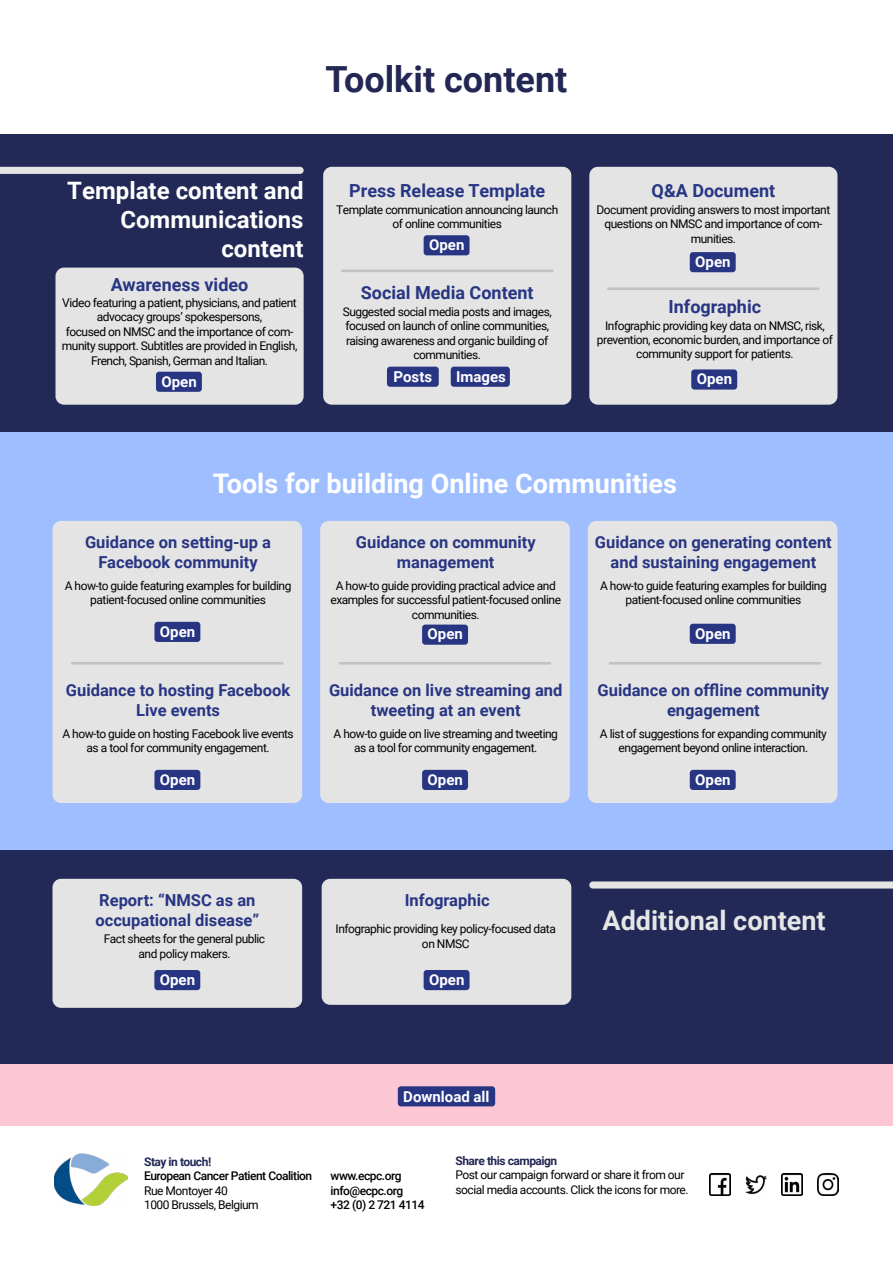
<style>
.page{position:relative;width:893px;height:1263px;background:#fff}
.page>*{position:absolute;margin:0;border:0;box-sizing:border-box;transform-origin:0 0}
.t1{font:700 36px "Roboto";color:#232754}
.t2{font:700 27px "Roboto";color:#fff}
.t3{font:700 27px "Roboto";color:#e6e6e6}
.t4{font:700 24px/28.8px "Roboto";color:#fff;text-align:right}
.t5{font:700 18px "Roboto";color:#283583}
.t6{font:700 16.5px/19.8px "Roboto";color:#283583;text-align:center}
.t7{font:700 15px "Roboto";color:#fff}
.t8{font:12px/14.4px "Roboto";letter-spacing:-.04em;color:#000;text-align:center}
.t9{font:500 12px/14.4px "Roboto";letter-spacing:-.04em;color:#000}
.t10{font:12px/14.4px "Roboto";letter-spacing:-.04em;color:#010202;text-align:center}
.t11{font:700 12px "Roboto";letter-spacing:-.04em;color:#232754}
.t12{font:700 12px "Roboto";letter-spacing:-.04em;color:#222956}
</style>
<div class="page">
<div style="left:0;top:1063px;width:893px;height:62px;background:#fcc6d4"></div>
<div style="left:0;top:432px;width:893px;height:418px;background:#9fbeff"></div>
<div style="left:0;top:134px;width:893px;height:298px;background:#222956"></div>
<div style="left:56px;top:268px;width:248px;height:137px;background:#e4e4e4;border-radius:9px"></div>
<div style="left:156px;top:372px;width:46px;height:20px;background:#283583;border-radius:3px"></div>
<div style="left:323px;top:167px;width:248px;height:238px;background:#e4e4e4;border-radius:9px"></div>
<div style="left:424px;top:235px;width:46px;height:20px;background:#283583;border-radius:3px"></div>
<div style="left:589px;top:167px;width:248px;height:238px;background:#e4e4e4;border-radius:9px"></div>
<div style="left:690px;top:252px;width:46px;height:20px;background:#283583;border-radius:3px"></div>
<div style="left:387px;top:367px;width:52px;height:20px;background:#283583;border-radius:3px"></div>
<div style="left:451px;top:367px;width:59px;height:20px;background:#283583;border-radius:3px"></div>
<div style="left:691px;top:369px;width:46px;height:21px;background:#283583;border-radius:3px"></div>
<div style="left:0;top:850px;width:893px;height:214px;background:#222956"></div>
<div style="left:322px;top:879px;width:249px;height:126px;background:#e4e4e4;border-radius:9px"></div>
<div style="left:53px;top:879px;width:249px;height:129px;background:#e4e4e4;border-radius:9px"></div>
<div style="left:424px;top:970px;width:46px;height:20px;background:#283583;border-radius:3px"></div>
<div style="left:154px;top:970px;width:46px;height:20px;background:#283583;border-radius:3px"></div>
<div style="left:53px;top:521px;width:249px;height:282px;background:#e4e4e4;border-radius:9px"></div>
<div style="left:320px;top:521px;width:250px;height:282px;background:#e4e4e4;border-radius:9px"></div>
<div style="left:588px;top:521px;width:249px;height:282px;background:#e4e4e4;border-radius:9px"></div>
<div style="left:154px;top:622px;width:46px;height:20px;background:#283583;border-radius:3px"></div>
<div style="left:154px;top:770px;width:46px;height:20px;background:#283583;border-radius:3px"></div>
<div style="left:422px;top:770px;width:46px;height:20px;background:#283583;border-radius:3px"></div>
<div style="left:690px;top:770px;width:46px;height:20px;background:#283583;border-radius:3px"></div>
<div style="left:422px;top:625px;width:46px;height:20px;background:#283583;border-radius:3px"></div>
<div style="left:690px;top:624px;width:46px;height:20px;background:#283583;border-radius:3px"></div>
<svg style="left:589px;top:881px;width:304px;height:7px;background:#d6d6d9"></svg>
<svg style="left:0;top:167px;width:304px;height:7px;background:#e0e0e1"></svg>
<hr style="left:341px;top:269px;width:213px;height:3px;background:#c3c3c3">
<hr style="left:71px;top:662px;width:213px;height:3px;background:#c3c3c3">
<hr style="left:339px;top:662px;width:212px;height:3px;background:#c3c3c3">
<hr style="left:609px;top:662px;width:212px;height:3px;background:#c3c3c3">
<hr style="left:607px;top:287px;width:213px;height:3px;background:#c3c3c3">
<div style="left:398px;top:1086px;width:97px;height:20px;background:#283583;border-radius:3px"></div>
<img style="left:709px;top:1174px;width:22px;height:21px">
<img style="left:781px;top:1174px;width:22px;height:21px">
<img style="left:817px;top:1174px;width:22px;height:21px">
<img style="left:745px;top:1175px;width:22px;height:20px">
<img style="left:54px;top:1153px;width:74px;height:53px">
<h1 class="t1" style="left:325px;top:54px;width:243px">Toolkit content</h1>
<h3 class="t4" style="left:67px;top:175px;width:238px">Template content and<br>Communications content</h3>
<h3 class="t5" style="left:111px;top:272px;width:139px">Awareness video</h3>
<p class="t8" style="left:62px;top:295px;width:237px">Video featuring a patient, physicians, and patient advocacy groups’ spokespersons,<br>focused on NMSC and the importance of com&shy;munity support. Subtitles are provided in English, French, Spanish, German and Italian.</p>
<p class="t7" style="left:161px;top:371px;width:37px">Open</p>
<h3 class="t5" style="left:349px;top:178px;width:198px">Press Release Template</h3>
<p class="t8" style="left:336px;top:202px;width:224px">Template communication announcing launch of online communities</p>
<p class="t7" style="left:429px;top:234px;width:37px">Open</p>
<h3 class="t5" style="left:361px;top:280px;width:174px">Social Media Content</h3>
<p class="t8" style="left:343px;top:304px;width:211px">Suggested social media posts and images, focused on launch of online communities, raising awareness and organic building of communities.</p>
<p class="t7" style="left:394px;top:366px;width:40px">Posts</p>
<p class="t7" style="left:456px;top:366px;width:51px">Images</p>
<h3 class="t5" style="left:652px;top:178px;width:125px">Q&amp;A Document</h3>
<p class="t8" style="left:596px;top:202px;width:235px">Document providing answers to most important questions on NMSC and importance of com&shy;munities.</p>
<p class="t7" style="left:695px;top:251px;width:37px">Open</p>
<h3 class="t5" style="left:669px;top:294px;width:94px">Infographic</h3>
<p class="t8" style="left:597px;top:318px;width:237px">Infographic providing key data on NMSC, risk, prevention, economic burden, and importance of community support for patients.</p>
<p class="t7" style="left:697px;top:368px;width:37px">Open</p>
<h2 class="t2" style="left:213px;top:464px;width:466px">Tools for building Online Communities</h2>
<h3 class="t6" style="left:85px;top:531px;width:188px">Guidance on setting-up a<br>Facebook community</h3>
<h3 class="t6" style="left:356px;top:531px;width:181px">Guidance on community management</h3>
<h3 class="t6" style="left:595px;top:531px;width:238px">Guidance on generating content and sustaining engagement</h3>
<p class="t8" style="left:65px;top:578px;width:228px">A how-to guide featuring examples for building patient-focused online communities</p>
<p class="t7" style="left:160px;top:621px;width:37px">Open</p>
<p class="t8" style="left:330px;top:578px;width:232px">A how-to guide providing practical advice and examples for successful patient-focused online communities.</p>
<p class="t8" style="left:600px;top:578px;width:228px">A how-to guide featuring examples for building patient-focused online communities</p>
<p class="t7" style="left:428px;top:623px;width:37px">Open</p>
<p class="t7" style="left:695px;top:623px;width:37px">Open</p>
<h3 class="t6" style="left:66px;top:679px;width:226px">Guidance to hosting Facebook<br>Live events</h3>
<h3 class="t6" style="left:329px;top:679px;width:235px">Guidance on live streaming and tweeting at an event</h3>
<h3 class="t6" style="left:597px;top:679px;width:233px">Guidance on offline community engagement</h3>
<p class="t8" style="left:62px;top:726px;width:233px">A how-to guide on hosting Facebook live events as a tool for community engagement.</p>
<p class="t8" style="left:334px;top:726px;width:226px">A how-to guide on live streaming and tweeting as a tool for community engagement.</p>
<p class="t8" style="left:600px;top:726px;width:228px">A list of suggestions for expanding community engagement beyond online interaction.</p>
<p class="t7" style="left:160px;top:769px;width:37px">Open</p>
<p class="t7" style="left:428px;top:769px;width:37px">Open</p>
<p class="t7" style="left:695px;top:769px;width:37px">Open</p>
<h3 class="t6" style="left:99px;top:889px;width:158px">Report: “NMSC as an</h3>
<h3 class="t6" style="left:405px;top:889px;width:86px">Infographic</h3>
<h3 class="t6" style="left:95px;top:909px;width:165px">occupational disease”</h3>
<p class="t8" style="left:336px;top:921px;width:222px">Infographic providing key policy-focused data on NMSC</p>
<p class="t10" style="left:104px;top:931px;width:163px">Fact sheets for the general public and policy makers.</p>
<p class="t7" style="left:160px;top:969px;width:37px">Open</p>
<p class="t7" style="left:429px;top:969px;width:37px">Open</p>
<p class="t7" style="left:403px;top:1086px;width:88px">Download all</p>
<h2 class="t3" style="left:602px;top:902px;width:225px">Additional content</h2>
<p class="t12" style="left:144px;top:1153px;width:69px">Stay in touch!</p>
<p class="t9" style="left:144px;top:1168px;width:170px">European Cancer Patient Coalition</p>
<p class="t8" style="left:144px;top:1183px;width:116px;text-align:left">Rue Montoyer 40<br>1000 Brussels, Belgium</p>
<p class="t9" style="left:331px;top:1168px;width:95px">www.ecpc.org info@ecpc.org +32 (0) 2 721 4114</p>
<p class="t11" style="left:455px;top:1152px;width:103px">Share this campaign</p>
<p class="t8" style="left:455px;top:1167px;width:235px;text-align:left">Post our campaign forward or share it from our social media accounts. Click the icons for more.</p>
</div>
